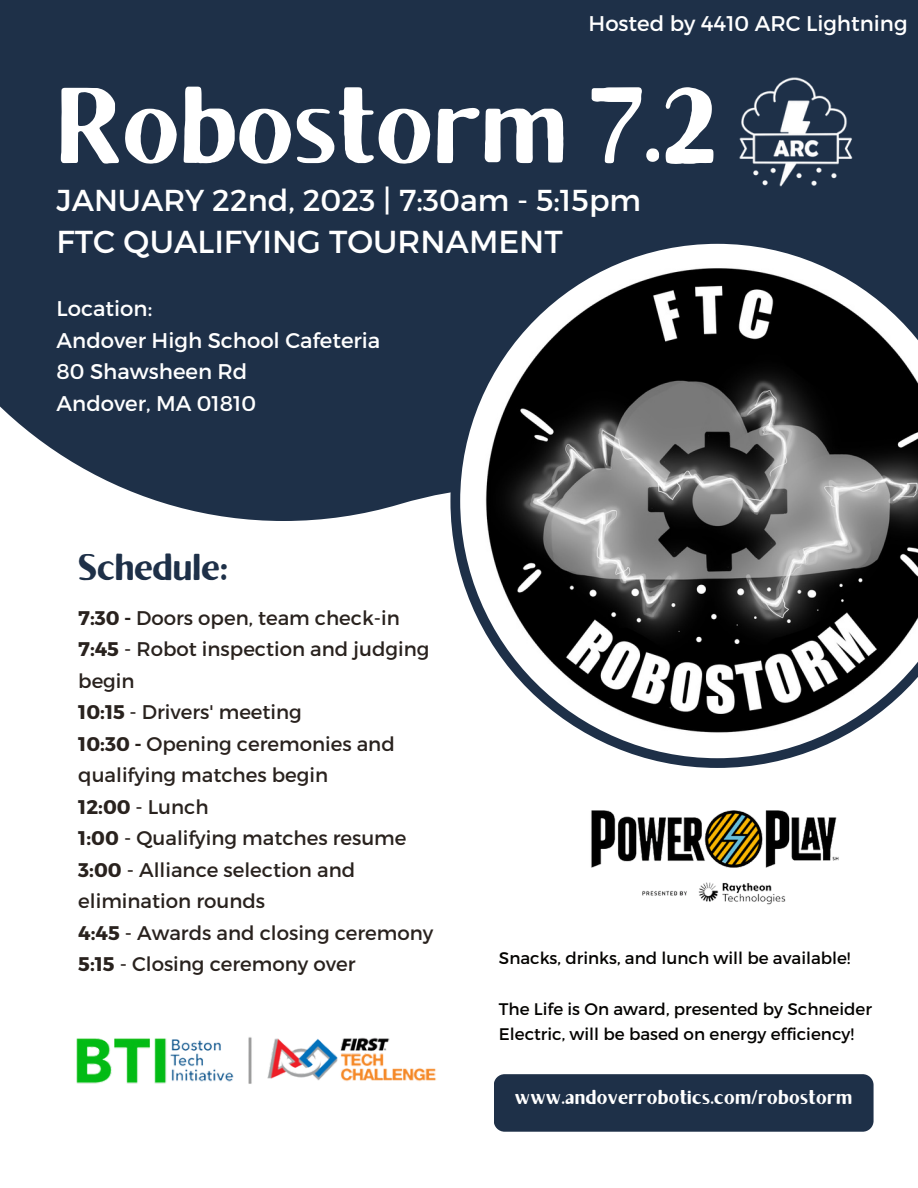
<style>
.page{position:relative;width:918px;height:1188px;background:#fff}
.page>*{position:absolute;margin:0;border:0;box-sizing:border-box;transform-origin:0 0}
.t1{font:700 108px "Brixton Sans TC";color:#fff}
.t2{font:700 37.5px "Brixton Sans TC";color:#1e3048}
.t3{font:31.8px "Montserrat";color:#fff}
.t4{font:30.3px "Montserrat";color:#fff}
.t5{font:21.3px/31.5px "Montserrat";color:#fff}
.t6{font:700 19.95px "Brixton Sans TC";letter-spacing:.02em;color:#fff}
.t7{font:19.8px/31.5px "Montserrat";color:#29221e}
.t8{font:16.8px/24.8px "Montserrat";color:#040301}
.s1{font-weight:700}
</style>
<div class="page">
<div style="left:0;top:0;width:918px;height:521px;background:#1e3048"></div>
<svg style="left:450px;top:234px;width:468px;height:534px"></svg>
<div style="left:494px;top:1074px;width:379px;height:58px;background:#1e3048;border-radius:11px"></div>
<img style="left:695px;top:36px;width:197px;height:192px">
<img style="left:591px;top:810px;width:248px;height:95px">
<img style="left:76px;top:1037px;width:361px;height:47px">
<p class="t5" style="left:589px;top:7px;width:321px">Hosted by 4410 ARC Lightning</p>
<h1 class="t1" style="left:57px;top:87px;width:662px">Robostorm 7.2</h1>
<h3 class="t4" style="left:57px;top:181px;width:586px">JANUARY 22nd, 2023 | 7:30am - 5:15pm</h3>
<h3 class="t3" style="left:57px;top:221px;width:508px">FTC QUALIFYING TOURNAMENT</h3>
<p class="t5" style="left:57px;top:292px;width:325px">Location:<br>Andover High School Cafeteria<br>80 Shawsheen Rd<br>Andover, MA 01810</p>
<h2 class="t2" style="left:78px;top:553px;width:151px">Schedule:</h2>
<p class="t7" style="left:78px;top:601px;width:357px"><span class="s1">7:30 -</span> Doors open, team check-in<br><span class="s1">7:45</span> - Robot inspection and judging begin<br><span class="s1">10:15</span> - Drivers' meeting<br><span class="s1">10:30 -</span> Opening ceremonies and qualifying matches begin<br><span class="s1">12:00</span> - Lunch<br><span class="s1">1:00</span> - Qualifying matches resume<br><span class="s1">3:00</span> - Alliance selection and elimination rounds<br><span class="s1">4:45</span> - Awards and closing ceremony<br><span class="s1">5:15</span> - Closing ceremony over</p>
<p class="t8" style="left:499px;top:945px;width:353px">Snacks, drinks, and lunch will be available!</p>
<p class="t8" style="left:499px;top:996px;width:375px">The Life is On award, presented by Schneider<br>Electric, will be based on energy efficiency!</p>
<p class="t6" style="left:515px;top:1090px;width:339px">www.andoverrobotics.com/robostorm</p>
</div>
